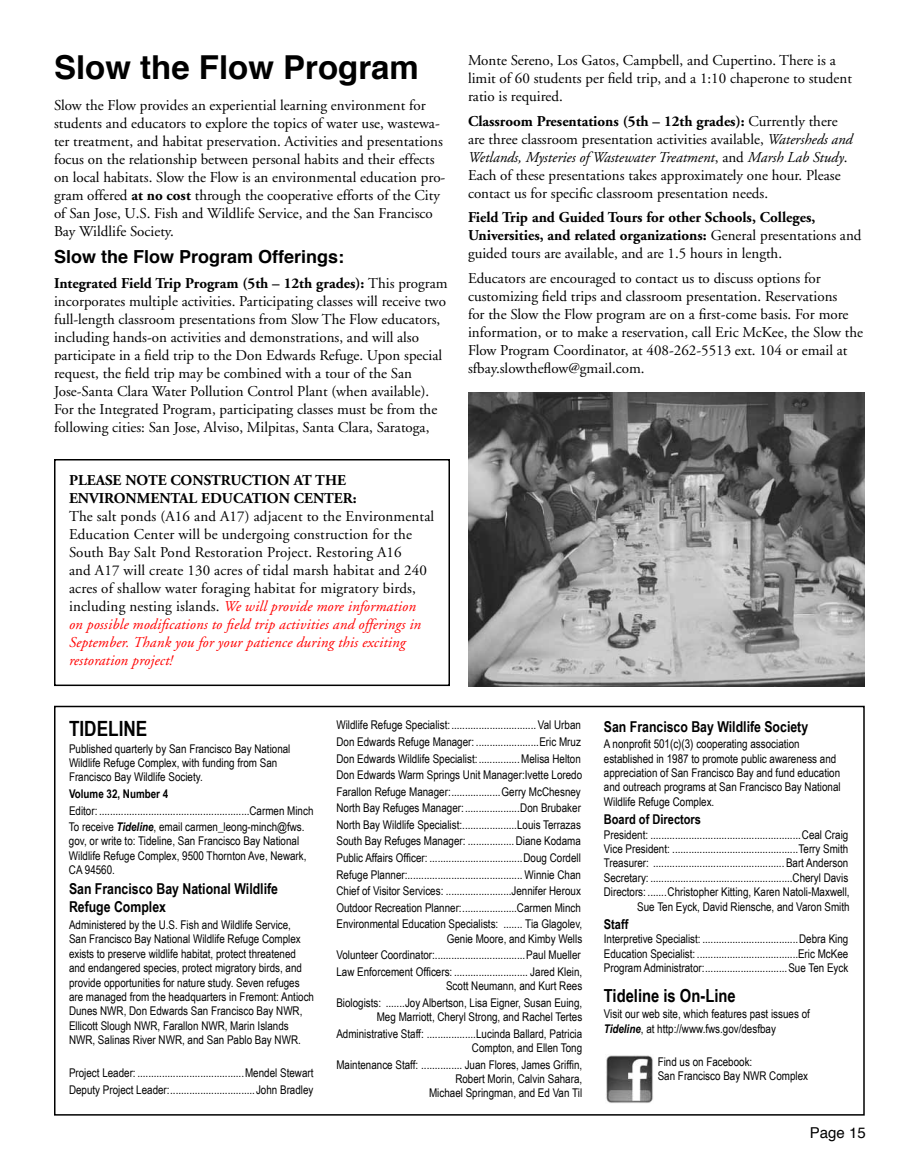
<style>
.page{position:relative;width:918px;height:1170px;background:#fff}
.page>*{position:absolute;margin:0;border:0;box-sizing:border-box;transform-origin:0 0}
.t1{font:700 33px "Helvetica";color:#000}
.t2{font:700 21px "Arial Narrow";color:#000}
.t3{font:700 18px "Helvetica";color:#000}
.t4{font:700 18px "Arial Narrow";color:#000}
.t5{font:15px/18px "Adobe Garamond";color:#000}
.t6{font:700 15px/18px "Adobe Garamond";color:#000}
.t7{font:700 15px/18px "Arial Narrow";color:#000}
.t8{font:15px "Helvetica";color:#000}
.t9{font:700 13.5px "Arial Narrow";color:#000}
.t10{font:12px/14.4px "Arial Narrow";color:#000}
.t11{font:700 12px "Arial Narrow";color:#000}
.s1{font-weight:700}
.s2{font-style:italic;color:#f00}
.s3{font-style:italic}
.s4{font-weight:400}
.s5{font-weight:700;font-style:italic}
</style>
<div class="page">
<div style="left:54px;top:706px;width:811px;height:410px;border:2px solid #000"></div>
<img style="left:606px;top:1055px;width:47px;height:48px">
<div style="left:54px;top:459px;width:396px;height:227px;border:2px solid #000"></div>
<img style="left:468px;top:393px;width:397px;height:293px">
<h1 class="t1" style="left:54px;top:41px;width:366px">Slow the Flow Program</h1>
<p class="t5" style="left:54px;top:96px;width:393px">Slow the Flow provides an experiential learning environment for students and educators to explore the topics of water use, wastewa&shy;ter treatment, and habitat preservation. Activities and presentations focus on the relationship between personal habits and their effects on local habitats. Slow the Flow is an environmental education pro&shy;gram offered <span class="s1">at no cost</span> through the cooperative efforts of the City of San Jose, U.S. Fish and Wildlife Service, and the San Francisco Bay Wildlife Society.</p>
<h3 class="t3" style="left:54px;top:242px;width:292px">Slow the Flow Program Offerings:</h3>
<p class="t5" style="left:54px;top:275px;width:395px"><span class="s1">Integrated Field Trip Program (5th – 12th grades):</span> This program incorporates multiple activities. Participating classes will receive two full-length classroom presentations from Slow The Flow educators, including hands-on activities and demonstrations, and will also participate in a field trip to the Don Edwards Refuge. Upon special request, the field trip may be combined with a tour of the San Jose-Santa Clara Water Pollution Control Plant (when available).<br>For the Integrated Program, participating classes must be from the following cities: San Jose, Alviso, Milpitas, Santa Clara, Saratoga,</p>
<p class="t6" style="left:69px;top:472px;width:289px">PLEASE NOTE CONSTRUCTION AT THE<br>ENVIRONMENTAL EDUCATION CENTER:</p>
<p class="t5" style="left:69px;top:508px;width:367px">The salt ponds (A16 and A17) adjacent to the Environmental Education Center will be undergoing construction for the South Bay Salt Pond Restoration Project. Restoring A16<br>and A17 will create 130 acres of tidal marsh habitat and 240 acres of shallow water foraging habitat for migratory birds, including nesting islands. <span class="s2">We will provide more information<br>on possible modifications to field trip activities and offerings in September. Thank you for your patience during this exciting restoration project!</span></p>
<p class="t5" style="left:468px;top:52px;width:385px">Monte Sereno, Los Gatos, Campbell, and Cupertino. There is a limit of 60 students per field trip, and a 1:10 chaperone to student ratio is required.</p>
<p class="t5" style="left:468px;top:112px;width:386px"><span class="s1">Classroom Presentations (5th – 12th grades):</span> Currently there are three classroom presentation activities available, <span class="s3">Watersheds and Wetlands, Mysteries of Wastewater Treatment</span>, and <span class="s3">Marsh Lab Study</span>.<br>Each of these presentations takes approximately one hour. Please contact us for specific classroom presentation needs.</p>
<p class="t6" style="left:468px;top:209px;width:395px">Field Trip and Guided Tours for other Schools, Colleges,<br>Universities, and related organizations: <span class="s4">General presentations and guided tours are available, and are 1.5 hours in length.</span></p>
<p class="t5" style="left:468px;top:270px;width:397px">Educators are encouraged to contact us to discuss options for customizing field trips and classroom presentation. Reservations<br>for the Slow the Flow program are on a first-come basis. For more information, or to make a reservation, call Eric McKee, the Slow the Flow Program Coordinator, at 408-262-5513 ext. 104 or email at sfbay.slowtheflow@gmail.com.</p>
<h2 class="t2" style="left:69px;top:713px;width:80px">TIDELINE</h2>
<p class="t10" style="left:69px;top:741px;width:223px">Published quarterly by San Francisco Bay National<br>Wildlife Refuge Complex, with funding from San<br>Francisco Bay Wildlife Society.</p>
<p class="t11" style="left:69px;top:785px;width:101px">Volume 32, Number 4</p>
<p class="t10" style="left:69px;top:802px;width:246px;line-height:16.5px">Editor: .......................................................Carmen Minch<br>To receive <span class="s5">Tideline</span>, email carmen_leong-minch@fws.</p>
<p class="t10" style="left:69px;top:834px;width:239px">gov, or write to: Tideline, San Francisco Bay National<br>Wildlife Refuge Complex, 9500 Thornton Ave, Newark,<br>CA 94560.</p>
<p class="t7" style="left:69px;top:879px;width:211px">San Francisco Bay National Wildlife<br>Refuge Complex</p>
<p class="t10" style="left:69px;top:917px;width:247px">Administered by the U.S. Fish and Wildlife Service,<br>San Francisco Bay National Wildlife Refuge Complex exists to preserve wildlife habitat, protect threatened and endangered species, protect migratory birds, and provide opportunities for nature study. Seven refuges are managed from the headquarters in Fremont: Antioch Dunes NWR, Don Edwards San Francisco Bay NWR, Ellicott Slough NWR, Farallon NWR, Marin Islands NWR, Salinas River NWR, and San Pablo Bay NWR.</p>
<p class="t10" style="left:69px;top:1064px;width:246px;line-height:16.5px">Project Leader: .......................................Mendel Stewart<br>Deputy Project Leader:...............................John Bradley</p>
<p class="t10" style="left:336px;top:717px;width:247px;line-height:16.5px;text-align:justify">Wildlife Refuge Specialist:............................... Val Urban Don Edwards Refuge Manager: .......................Eric Mruz Don Edwards Wildlife Specialist:...............Melisa Helton Don Edwards Warm Springs Unit Manager:Ivette Loredo Farallon Refuge Manager:..................Gerry McChesney North Bay Refuges Manager:....................Don Brubaker North Bay Wildlife Specialist:....................Louis Terrazas South Bay Refuges Manager: .................Diane Kodama Public Affairs Officer: ..................................Doug Cordell Refuge Planner:.......................................... Winnie Chan Chief of Visitor Services: ........................Jennifer Heroux Outdoor Recreation Planner:....................Carmen Minch Environmental Education Specialists: ....... Tia Glagolev,</p>
<p class="t10" style="left:336px;top:930px;width:247px;line-height:16.5px;text-align:justify;text-indent:110px">Genie Moore, and Kimby Wells Volunteer Coordinator:.................................Paul Mueller Law Enforcement Officers: ........................... Jared Klein,</p>
<p class="t10" style="left:336px;top:977px;width:247px;line-height:16.5px;text-align:right">Scott Neumann, and Kurt Rees<br>Biologists: .......Joy Albertson, Lisa Eigner, Susan Euing,</p>
<p class="t10" style="left:336px;top:1008px;width:247px;line-height:16.5px;text-align:right">Meg Marriott, Cheryl Strong, and Rachel Tertes<br>Administrative Staff: ..................Lucinda Ballard, Patricia</p>
<p class="t10" style="left:336px;top:1039px;width:247px;line-height:16.5px;text-align:right">Compton, and Ellen Tong<br>Maintenance Staff: ............... Juan Flores, James Griffin,</p>
<p class="t10" style="left:429px;top:1071px;width:155px;text-align:right">Robert Morin, Calvin Sahara,<br>Michael Springman, and Ed Van Til</p>
<p class="t7" style="left:604px;top:717px;width:206px">San Francisco Bay Wildlife Society</p>
<p class="t10" style="left:604px;top:736px;width:238px">A nonprofit 501(c)(3) cooperating association established in 1987 to promote public awareness and appreciation of San Francisco Bay and fund education and outreach programs at San Francisco Bay National Wildlife Refuge Complex.</p>
<p class="t9" style="left:604px;top:809px;width:99px">Board of Directors</p>
<p class="t10" style="left:604px;top:827px;width:247px;text-align:right">President: .......................................................Ceal Craig Vice President: ..............................................Terry Smith Treasurer: ................................................Bart Anderson Secretary: ....................................................Cheryl Davis Directors: .......Christopher Kitting, Karen Natoli-Maxwell, Sue Ten Eyck, David Riensche, and Varon Smith</p>
<p class="t9" style="left:604px;top:914px;width:26px">Staff</p>
<p class="t10" style="left:604px;top:931px;width:246px;text-align:justify">Interpretive Specialist: ...................................Debra King Education Specialist: .....................................Eric McKee Program Administrator:..............................Sue Ten Eyck</p>
<h3 class="t4" style="left:604px;top:982px;width:133px">Tideline is On-Line</h3>
<p class="t10" style="left:604px;top:1007px;width:208px">Visit our web site, which features past issues of<br><span class="s5">Tideline</span>, at http://www.fws.gov/desfbay</p>
<p class="t10" style="left:658px;top:1054px;width:152px">Find us on Facebook:<br>San Francisco Bay NWR Complex</p>
<p class="t8" style="left:810px;top:1121px;width:57px">Page 15</p>
</div>
